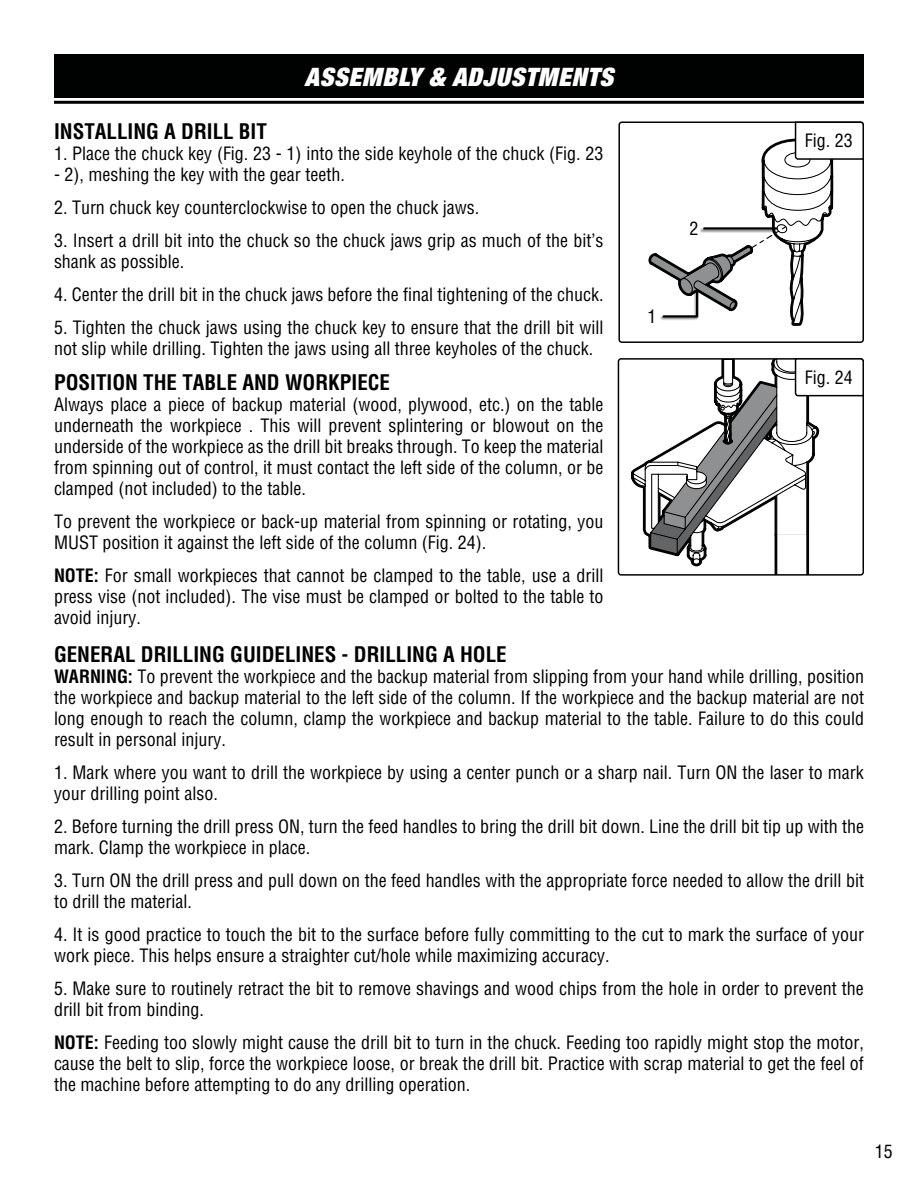
<style>
.page{position:relative;width:918px;height:1188px;background:#fff}
.page>*{position:absolute;margin:0;border:0;box-sizing:border-box;transform-origin:0 0}
.t1{font:italic 900 expanded 25.5px "Helvetica Neue";letter-spacing:.025em;color:#fff}
.t2{font:700 condensed 21px "Helvetica LT Std";color:#000}
.t3{font:condensed 18px/21px "Helvetica LT Std";color:#000}
.s1{font-weight:700}
</style>
<div class="page">
<div style="left:618px;top:122px;width:246px;height:221px;border:2px solid #000;border-radius:3px"></div>
<div style="left:54px;top:54px;width:810px;height:44px;background:#000101"></div>
<hr style="left:54px;top:101px;width:810px;height:3px;background:#000">
<svg style="left:629px;top:358px;width:235px;height:217px"></svg>
<svg style="left:644px;top:121px;width:220px;height:207px"></svg>
<h1 class="t1" style="left:305px;top:61px;width:310px">ASSEMBLY &amp; ADJUSTMENTS</h1>
<p class="t2" style="left:54px;top:118px;width:214px">INSTALLING A DRILL BIT</p>
<p class="t3" style="left:54px;top:143px;width:551px">1. Place the chuck key (Fig. 23 - 1) into the side keyhole of the chuck (Fig. 23</p>
<p class="t3" style="left:54px;top:164px;width:292px">- 2), meshing the key with the gear teeth.</p>
<p class="t3" style="left:54px;top:197px;width:427px">2. Turn chuck key counterclockwise to open the chuck jaws.</p>
<p class="t3" style="left:54px;top:230px;width:551px">3. Insert a drill bit into the chuck so the chuck jaws grip as much of the bit’s shank as possible.</p>
<p class="t3" style="left:54px;top:284px;width:551px">4. Center the drill bit in the chuck jaws before the final tightening of the chuck.</p>
<p class="t3" style="left:54px;top:317px;width:551px">5. Tighten the chuck jaws using the chuck key to ensure that the drill bit will not slip while drilling. Tighten the jaws using all three keyholes of the chuck.</p>
<p class="t2" style="left:54px;top:369px;width:338px">POSITION THE TABLE AND WORKPIECE</p>
<p class="t3" style="left:54px;top:393px;width:551px;text-align:justify">Always place a piece of backup material (wood, plywood, etc.) on the table underneath the workpiece . This will prevent splintering or blowout on the underside of the workpiece as the drill bit breaks through. To keep the material from spinning out of control, it must contact the left side of the column, or be clamped (not included) to the table.</p>
<p class="t3" style="left:54px;top:510px;width:551px">To prevent the workpiece or back-up material from spinning or rotating, you<br>MUST position it against the left side of the column (Fig. 24).</p>
<p class="t3" style="left:54px;top:564px;width:551px;text-align:justify"><span class="s1">NOTE:</span> For small workpieces that cannot be clamped to the table, use a drill press vise (not included). The vise must be clamped or bolted to the table to avoid injury.</p>
<p class="t3" style="left:647px;top:305px;width:10px">1</p>
<p class="t3" style="left:690px;top:218px;width:10px">2</p>
<p class="t3" style="left:805px;top:130px;width:49px">Fig. 23</p>
<p class="t3" style="left:805px;top:367px;width:49px">Fig. 24</p>
<p class="t2" style="left:54px;top:641px;width:454px">GENERAL DRILLING GUIDELINES - DRILLING A HOLE</p>
<p class="t3" style="left:54px;top:666px;width:812px;text-align:justify"><span class="s1">WARNING:</span> To prevent the workpiece and the backup material from slipping from your hand while drilling, position the workpiece and backup material to the left side of the column. If the workpiece and the backup material are not long enough to reach the column, clamp the workpiece and backup material to the table. Failure to do this could result in personal injury.</p>
<p class="t3" style="left:54px;top:762px;width:811px">1. Mark where you want to drill the workpiece by using a center punch or a sharp nail. Turn ON the laser to mark your drilling point also.</p>
<p class="t3" style="left:54px;top:816px;width:812px">2. Before turning the drill press ON, turn the feed handles to bring the drill bit down. Line the drill bit tip up with the mark. Clamp the workpiece in place.</p>
<p class="t3" style="left:54px;top:870px;width:812px">3. Turn ON the drill press and pull down on the feed handles with the appropriate force needed to allow the drill bit to drill the material.</p>
<p class="t3" style="left:54px;top:924px;width:812px">4. It is good practice to touch the bit to the surface before fully committing to the cut to mark the surface of your work piece. This helps ensure a straighter cut/hole while maximizing accuracy.</p>
<p class="t3" style="left:54px;top:978px;width:811px">5. Make sure to routinely retract the bit to remove shavings and wood chips from the hole in order to prevent the drill bit from binding.</p>
<p class="t3" style="left:54px;top:1032px;width:812px;text-align:justify"><span class="s1">NOTE:</span> Feeding too slowly might cause the drill bit to turn in the chuck. Feeding too rapidly might stop the motor, cause the belt to slip, force the workpiece loose, or break the drill bit. Practice with scrap material to get the feel of the machine before attempting to do any drilling operation.</p>
<p class="t3" style="left:875px;top:1141px;width:19px">15</p>
</div>
